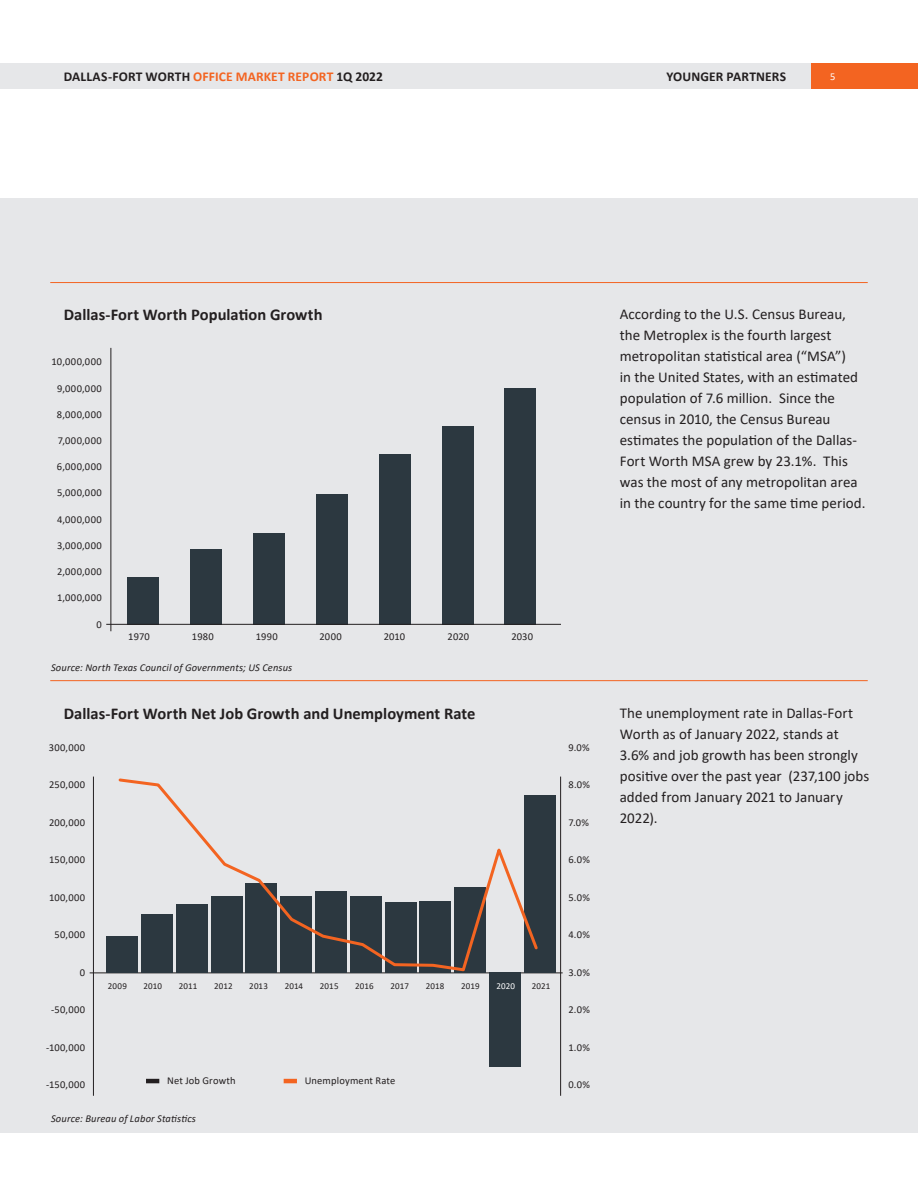
<style>
.page{position:relative;width:918px;height:1188px;background:#fff}
.page>*{position:absolute;margin:0;border:0;box-sizing:border-box;transform-origin:0 0}
.Subtitle__align_left{font:700 16.5px "Calibri";color:#231f20}
.H4__align_left{font:15px/21px "Calibri";color:#231f20}
.Body_Text__align_lef{font:15px/21px "Calibri";color:#231f20}
.t1{font:700 13.5px "Calibri";letter-spacing:.01em;color:#231f20}
.Caption___Footer__al{font:10.5px "Calibri";letter-spacing:.04em;color:#231f20}
.Caption___Footer__al-2{font:italic 10.5px "Calibri";letter-spacing:.015em;color:#231f20}
.Caption___Footer__al-3{font:10.5px "Calibri";letter-spacing:.015em;color:#231f20}
.t2{font:10.5px "Calibri";color:#fff}
.Caption___Footer__al-4{font:9px "Calibri";letter-spacing:.01em;color:#231f20}
.Caption___Footer__al-5{font:9px "Calibri";color:#fff}
.s1{color:#f36421}
</style>
<div class="page">
<div style="left:0;top:198px;width:918px;height:935px;background:#e6e7e9"></div>
<hr style="left:50px;top:680px;width:818px;height:1px;background:#f36421">
<hr style="left:50px;top:282px;width:818px;height:1px;background:#f36421">
<div style="left:505px;top:389px;width:31px;height:236px;background:#2c3840"></div>
<div style="left:127px;top:578px;width:31px;height:47px;background:#2c3840"></div>
<div style="left:190px;top:549px;width:31px;height:76px;background:#2c3840"></div>
<div style="left:253px;top:533px;width:31px;height:92px;background:#2c3840"></div>
<div style="left:316px;top:494px;width:31px;height:131px;background:#2c3840"></div>
<div style="left:379px;top:454px;width:31px;height:171px;background:#2c3840"></div>
<div style="left:442px;top:426px;width:31px;height:199px;background:#2c3840"></div>
<hr style="left:111px;top:348px;width:1px;height:283px;background:#231f20">
<hr style="left:106px;top:624px;width:455px;height:1px;background:#231f20">
<hr style="left:146px;top:1079px;width:13px;height:4px;background:#231f20">
<hr style="left:284px;top:1079px;width:13px;height:4px;background:#f36421">
<hr style="left:93px;top:777px;width:1px;height:319px;background:#231f20">
<hr style="left:90px;top:973px;width:473px;height:1px;background:#231f20">
<div style="left:107px;top:936px;width:31px;height:37px;background:#2c3840"></div>
<div style="left:489px;top:973px;width:32px;height:94px;background:#2c3840"></div>
<div style="left:524px;top:796px;width:31px;height:177px;background:#2c3840"></div>
<svg style="left:118px;top:778px;width:422px;height:195px"></svg>
<hr style="left:560px;top:777px;width:1px;height:319px;background:#231f20">
<div style="left:0;top:64px;width:812px;height:25px;background:#e6e7e9"></div>
<div style="left:812px;top:64px;width:106px;height:25px;background:#f36421"></div>
<p class="t1" style="left:64px;top:67px;width:321px">DALLAS-FORT WORTH <span class="s1">OFFICE MARKET REPORT</span> 1Q 2022</p>
<p class="t1" style="left:666px;top:67px;width:121px">YOUNGER PARTNERS</p>
<p class="t2" style="left:830px;top:70px;width:7px">5</p>
<p class="Subtitle__align_left" style="left:64px;top:303px;width:260px">Dallas-Fort Worth Population Growth</p>
<p class="Caption___Footer__al" style="left:52px;top:355px;width:52px">10,000,000</p>
<p class="Caption___Footer__al" style="left:57px;top:381px;width:46px">9,000,000</p>
<p class="Caption___Footer__al" style="left:57px;top:407px;width:46px">8,000,000</p>
<p class="Caption___Footer__al" style="left:58px;top:433px;width:45px">7,000,000</p>
<p class="Caption___Footer__al" style="left:57px;top:459px;width:46px">6,000,000</p>
<p class="Caption___Footer__al" style="left:57px;top:486px;width:46px">5,000,000</p>
<p class="Caption___Footer__al" style="left:57px;top:512px;width:46px">4,000,000</p>
<p class="Caption___Footer__al" style="left:57px;top:538px;width:46px">3,000,000</p>
<p class="Caption___Footer__al" style="left:57px;top:564px;width:46px">2,000,000</p>
<p class="Caption___Footer__al" style="left:57px;top:591px;width:46px">1,000,000</p>
<p class="Caption___Footer__al" style="left:96px;top:617px;width:7px">0</p>
<p class="Caption___Footer__al-2" style="left:51px;top:660px;width:243px">Source: North Texas Council of Governments; US Census</p>
<p class="Caption___Footer__al" style="left:128px;top:629px;width:23px">1970</p>
<p class="Caption___Footer__al" style="left:192px;top:629px;width:23px">1980</p>
<p class="Caption___Footer__al" style="left:256px;top:629px;width:24px">1990</p>
<p class="Caption___Footer__al" style="left:320px;top:629px;width:24px">2000</p>
<p class="Caption___Footer__al" style="left:384px;top:629px;width:23px">2010</p>
<p class="Caption___Footer__al" style="left:448px;top:629px;width:23px">2020</p>
<p class="Caption___Footer__al" style="left:511px;top:629px;width:23px">2030</p>
<p class="Subtitle__align_left" style="left:64px;top:702px;width:413px">Dallas-Fort Worth Net Job Growth and Unemployment Rate</p>
<p class="Caption___Footer__al" style="left:49px;top:740px;width:38px">300,000</p>
<p class="Caption___Footer__al" style="left:49px;top:778px;width:38px">250,000</p>
<p class="Caption___Footer__al" style="left:49px;top:815px;width:38px">200,000</p>
<p class="Caption___Footer__al" style="left:49px;top:853px;width:38px">150,000</p>
<p class="Caption___Footer__al" style="left:49px;top:890px;width:38px">100,000</p>
<p class="Caption___Footer__al" style="left:55px;top:928px;width:32px">50,000</p>
<p class="Caption___Footer__al" style="left:80px;top:965px;width:7px">0</p>
<p class="Caption___Footer__al" style="left:51px;top:1003px;width:35px">-50,000</p>
<p class="Caption___Footer__al" style="left:46px;top:1040px;width:40px">-100,000</p>
<p class="Caption___Footer__al" style="left:46px;top:1078px;width:40px">-150,000</p>
<p class="Caption___Footer__al-4" style="left:108px;top:979px;width:21px">2009</p>
<p class="Caption___Footer__al-4" style="left:144px;top:979px;width:20px">2010</p>
<p class="Caption___Footer__al-4" style="left:179px;top:979px;width:20px">2011</p>
<p class="Caption___Footer__al-4" style="left:214px;top:979px;width:20px">2012</p>
<p class="Caption___Footer__al-4" style="left:249px;top:979px;width:20px">2013</p>
<p class="Caption___Footer__al-4" style="left:285px;top:979px;width:20px">2014</p>
<p class="Caption___Footer__al-4" style="left:320px;top:979px;width:20px">2015</p>
<p class="Caption___Footer__al-4" style="left:355px;top:979px;width:20px">2016</p>
<p class="Caption___Footer__al-4" style="left:391px;top:979px;width:20px">2017</p>
<p class="Caption___Footer__al-4" style="left:426px;top:979px;width:20px">2018</p>
<p class="Caption___Footer__al-4" style="left:461px;top:979px;width:20px">2019</p>
<p class="Caption___Footer__al-5" style="left:496px;top:979px;width:20px">2020</p>
<p class="Caption___Footer__al-4" style="left:532px;top:979px;width:20px">2021</p>
<p class="Caption___Footer__al-3" style="left:167px;top:1073px;width:70px">Net Job Growth</p>
<p class="Caption___Footer__al-3" style="left:305px;top:1073px;width:92px">Unemployment Rate</p>
<p class="Caption___Footer__al-2" style="left:51px;top:1112px;width:147px">Source: Bureau of Labor Statistics</p>
<p class="Caption___Footer__al" style="left:568px;top:740px;width:23px">9.0%</p>
<p class="Caption___Footer__al" style="left:568px;top:778px;width:23px">8.0%</p>
<p class="Caption___Footer__al" style="left:568px;top:815px;width:22px">7.0%</p>
<p class="Caption___Footer__al" style="left:568px;top:853px;width:23px">6.0%</p>
<p class="Caption___Footer__al" style="left:568px;top:890px;width:23px">5.0%</p>
<p class="Caption___Footer__al" style="left:568px;top:928px;width:23px">4.0%</p>
<p class="Caption___Footer__al" style="left:568px;top:965px;width:23px">3.0%</p>
<p class="Caption___Footer__al" style="left:568px;top:1003px;width:23px">2.0%</p>
<p class="Caption___Footer__al" style="left:568px;top:1040px;width:23px">1.0%</p>
<p class="Caption___Footer__al" style="left:568px;top:1078px;width:23px">0.0%</p>
<p class="H4__align_left" style="left:620px;top:303px;width:247px">According to the U.S. Census Bureau, the Metroplex is the fourth largest metropolitan statistical area (“MSA”)<br>in the United States, with an estimated population of 7.6 million. Since the census in 2010, the Census Bureau estimates the population of the Dallas-Fort Worth MSA grew by 23.1%. This was the most of any metropolitan area in the country for the same time period.</p>
<p class="Body_Text__align_lef" style="left:620px;top:702px;width:251px">The unemployment rate in Dallas-Fort<br>Worth as of January 2022, stands at<br>3.6% and job growth has been strongly positive over the past year (237,100 jobs added from January 2021 to January<br>2022).</p>
</div>
